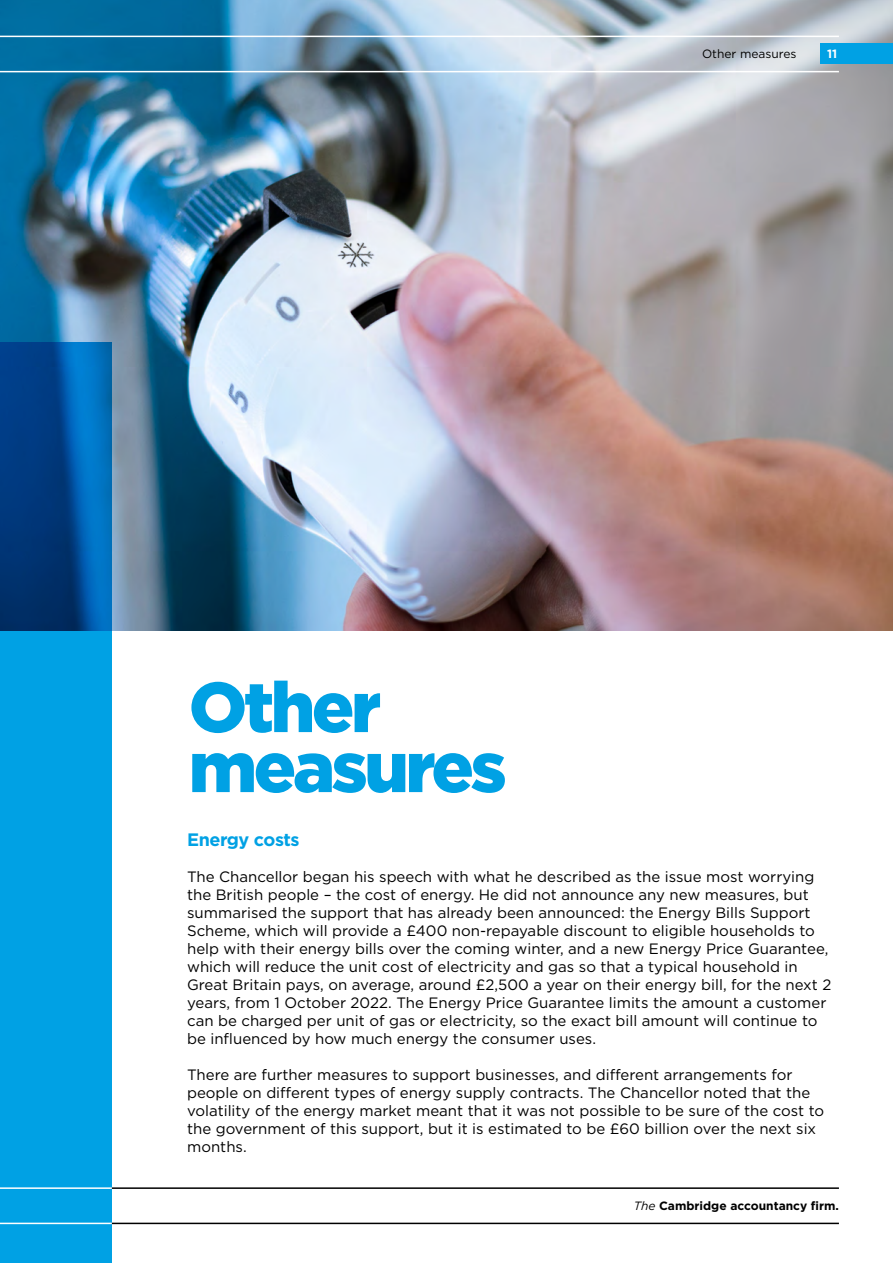
<style>
.page{position:relative;width:893px;height:1263px;background:#fff}
.page>*{position:absolute;margin:0;border:0;box-sizing:border-box;transform-origin:0 0}
.t1{font:900 70.5px/60px "Gotham";letter-spacing:-.05em;color:#00a1e4}
.t2{font:700 18px "Gotham";letter-spacing:-.025em;color:#00a1e4}
.t3{font:15px/18px "Gotham";color:#000}
.t4{font:700 12px "Gotham";color:#000}
.t5{font:12px "Gotham";color:#000}
.t6{font:700 12px "Gotham";color:#fff}
.s1{font-weight:400;font-style:italic}
</style>
<div class="page">
<img style="left:0;top:0;width:893px;height:630px">
<svg style="left:0;top:342px;width:112px;height:921px;fill:#00a1e4"></svg>
<div style="left:821px;top:43px;width:72px;height:21px;background:#00a1e4"></div>
<hr style="left:0;top:1223px;width:112px;height:1px;background:#fff">
<hr style="left:0;top:1187px;width:112px;height:2px;background:#fff">
<hr style="left:112px;top:1223px;width:727px;height:1px;background:#000">
<hr style="left:112px;top:1187px;width:727px;height:2px;background:#000">
<hr style="left:0;top:71px;width:839px;height:1px;background:#fff">
<hr style="left:0;top:36px;width:839px;height:1px;background:#fff">
<p class="t5" style="left:702px;top:46px;width:96px">Other measures</p>
<p class="t6" style="left:827px;top:46px;width:12px">11</p>
<h1 class="t1" style="left:189px;top:676px;width:320px">Other measures</h1>
<p class="t2" style="left:187px;top:828px;width:114px">Energy costs</p>
<p class="t3" style="left:187px;top:867px;width:646px">The Chancellor began his speech with what he described as the issue most worrying the British people – the cost of energy. He did not announce any new measures, but summarised the support that has already been announced: the Energy Bills Support Scheme, which will provide a £400 non-repayable discount to eligible households to help with their energy bills over the coming winter, and a new Energy Price Guarantee, which will reduce the unit cost of electricity and gas so that a typical household in Great Britain pays, on average, around £2,500 a year on their energy bill, for the next 2 years, from 1 October 2022. The Energy Price Guarantee limits the amount a customer can be charged per unit of gas or electricity, so the exact bill amount will continue to be influenced by how much energy the consumer uses.</p>
<p class="t3" style="left:187px;top:1065px;width:639px">There are further measures to support businesses, and different arrangements for people on different types of energy supply contracts. The Chancellor noted that the volatility of the energy market meant that it was not possible to be sure of the cost to the government of this support, but it is estimated to be £60 billion over the next six months.</p>
<p class="t4" style="left:634px;top:1198px;width:207px"><span class="s1">The</span> Cambridge accountancy firm.</p>
</div>
